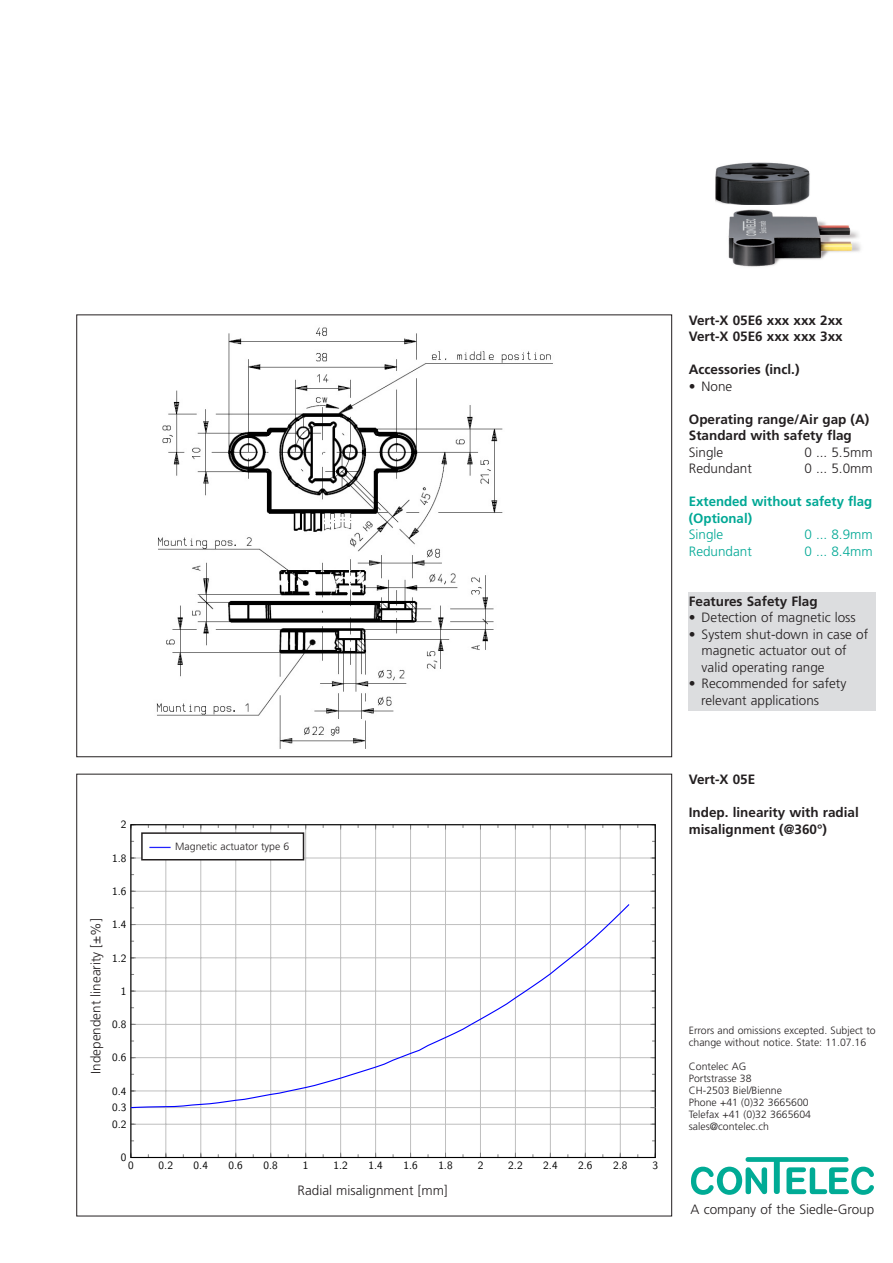
<style>
.page{position:relative;width:893px;height:1263px;background:#fff}
.page>*{position:absolute;margin:0;border:0;box-sizing:border-box;transform-origin:0 0}
.t1{font:300 13.5px/16.5px "Frutiger LT";color:#231f20}
.t2{font:700 13.5px/16.5px "Frutiger LT";color:#231f20}
.t3{font:700 13.5px "Frutiger LT";color:#00a895}
.t4{font:300 13.5px "Frutiger LT";color:#00a895}
.t5{font:11.25px "LM Sans 10";color:#000}
.t6{font:300 10.5px/12px "Frutiger LT";color:#231f20}
</style>
<div class="page">
<svg style="left:691px;top:1157px;width:183px;height:38px"></svg>
<img style="left:716px;top:162px;width:94px;height:43px">
<img style="left:728px;top:209px;width:133px;height:58px">
<img style="left:156px;top:327px;width:397px;height:422px">
<div style="left:689px;top:592px;width:187px;height:119px;background:#dcdddf"></div>
<hr style="left:166px;top:825px;width:1px;height:332px;background:#bfbfbf">
<hr style="left:201px;top:825px;width:1px;height:332px;background:#bfbfbf">
<hr style="left:235px;top:825px;width:1px;height:332px;background:#bfbfbf">
<hr style="left:270px;top:825px;width:1px;height:332px;background:#bfbfbf">
<hr style="left:305px;top:825px;width:1px;height:332px;background:#bfbfbf">
<hr style="left:340px;top:825px;width:1px;height:332px;background:#bfbfbf">
<hr style="left:375px;top:825px;width:1px;height:332px;background:#bfbfbf">
<hr style="left:410px;top:825px;width:1px;height:332px;background:#bfbfbf">
<hr style="left:445px;top:825px;width:1px;height:332px;background:#bfbfbf">
<hr style="left:480px;top:825px;width:1px;height:332px;background:#bfbfbf">
<hr style="left:515px;top:825px;width:1px;height:332px;background:#bfbfbf">
<hr style="left:550px;top:825px;width:1px;height:332px;background:#bfbfbf">
<hr style="left:585px;top:825px;width:1px;height:332px;background:#bfbfbf">
<hr style="left:620px;top:825px;width:1px;height:332px;background:#bfbfbf">
<hr style="left:131px;top:1124px;width:524px;height:1px;background:#bfbfbf">
<hr style="left:131px;top:1091px;width:524px;height:1px;background:#bfbfbf">
<hr style="left:131px;top:1057px;width:524px;height:1px;background:#bfbfbf">
<hr style="left:131px;top:1024px;width:524px;height:1px;background:#bfbfbf">
<hr style="left:131px;top:991px;width:524px;height:1px;background:#bfbfbf">
<hr style="left:131px;top:957px;width:524px;height:1px;background:#bfbfbf">
<hr style="left:131px;top:924px;width:524px;height:1px;background:#bfbfbf">
<hr style="left:131px;top:891px;width:524px;height:1px;background:#bfbfbf">
<hr style="left:131px;top:858px;width:524px;height:1px;background:#bfbfbf">
<hr style="left:131px;top:1107px;width:524px;height:1px;background:#bfbfbf">
<svg style="left:131px;top:903px;width:500px;height:206px"></svg>
<div style="left:142px;top:833px;width:161px;height:27px;background:#fff"></div>
<div style="left:141px;top:832px;width:163px;height:28px;border:2px solid #231f20"></div>
<img style="left:149px;top:846px;width:22px;height:3px">
<p class="t5" style="left:121px;top:815px;width:7px">2</p>
<p class="t5" style="left:112px;top:849px;width:16px">1.8</p>
<p class="t6" style="left:175px;top:841px;width:116px">Magnetic actuator type 6</p>
<p class="t5" style="left:112px;top:882px;width:16px">1.6</p>
<p class="t1" style="left:88px;top:1073px;width:157px;rotate:-90deg">Independent linearity [±%]</p>
<p class="t5" style="left:112px;top:915px;width:16px">1.4</p>
<p class="t5" style="left:112px;top:948px;width:16px">1.2</p>
<p class="t5" style="left:121px;top:982px;width:7px">1</p>
<p class="t5" style="left:112px;top:1015px;width:16px">0.8</p>
<p class="t5" style="left:112px;top:1048px;width:16px">0.6</p>
<p class="t5" style="left:112px;top:1082px;width:16px">0.4</p>
<p class="t5" style="left:112px;top:1098px;width:16px">0.3</p>
<p class="t5" style="left:112px;top:1115px;width:16px">0.2</p>
<p class="t5" style="left:121px;top:1148px;width:7px">0</p>
<p class="t5" style="left:128px;top:1156px;width:7px">0</p>
<p class="t5" style="left:159px;top:1156px;width:16px">0.2</p>
<p class="t5" style="left:194px;top:1156px;width:16px">0.4</p>
<p class="t5" style="left:229px;top:1156px;width:16px">0.6</p>
<p class="t5" style="left:264px;top:1156px;width:16px">0.8</p>
<p class="t5" style="left:303px;top:1156px;width:7px">1</p>
<p class="t5" style="left:333px;top:1156px;width:16px">1.2</p>
<p class="t5" style="left:368px;top:1156px;width:16px">1.4</p>
<p class="t5" style="left:403px;top:1156px;width:16px">1.6</p>
<p class="t5" style="left:438px;top:1156px;width:16px">1.8</p>
<p class="t5" style="left:478px;top:1156px;width:7px">2</p>
<p class="t5" style="left:508px;top:1156px;width:16px">2.2</p>
<p class="t5" style="left:543px;top:1156px;width:16px">2.4</p>
<p class="t5" style="left:578px;top:1156px;width:16px">2.6</p>
<p class="t5" style="left:613px;top:1156px;width:16px">2.8</p>
<p class="t5" style="left:652px;top:1156px;width:7px">3</p>
<p class="t1" style="left:298px;top:1182px;width:152px">Radial misalignment [mm]</p>
<p class="t2" style="left:689px;top:312px;width:155px">Vert-X 05E6 xxx xxx 2xx</p>
<p class="t2" style="left:689px;top:328px;width:155px">Vert-X 05E6 xxx xxx 3xx</p>
<p class="t2" style="left:689px;top:361px;width:112px">Accessories (incl.)</p>
<p class="t1" style="left:689px;top:378px;width:45px">• None</p>
<p class="t2" style="left:689px;top:411px;width:182px">Operating range/Air gap (A)</p>
<p class="t2" style="left:689px;top:427px;width:164px">Standard with safety flag</p>
<p class="t1" style="left:689px;top:444px;width:36px">Single</p>
<p class="t1" style="left:804px;top:444px;width:70px">0 ... 5.5mm</p>
<p class="t1" style="left:689px;top:461px;width:65px">Redundant</p>
<p class="t1" style="left:804px;top:461px;width:70px">0 ... 5.0mm</p>
<p class="t3" style="left:689px;top:494px;width:185px">Extended without safety flag</p>
<p class="t3" style="left:689px;top:510px;width:65px">(Optional)</p>
<p class="t4" style="left:689px;top:527px;width:36px">Single</p>
<p class="t4" style="left:804px;top:527px;width:70px">0 ... 8.9mm</p>
<p class="t4" style="left:689px;top:543px;width:65px">Redundant</p>
<p class="t4" style="left:804px;top:543px;width:70px">0 ... 8.4mm</p>
<p class="t2" style="left:689px;top:593px;width:130px">Features Safety Flag</p>
<p class="t1" style="left:689px;top:610px;width:168px">• Detection of magnetic loss</p>
<p class="t1" style="left:702px;top:626px;width:168px;text-indent:-13px">• System shut-down in case of magnetic actuator out of valid operating range</p>
<p class="t1" style="left:689px;top:676px;width:159px">• Recommended for safety</p>
<p class="t1" style="left:701px;top:692px;width:119px">relevant applications</p>
<p class="t2" style="left:689px;top:771px;width:68px">Vert-X 05E</p>
<p class="t2" style="left:689px;top:804px;width:171px">Indep. linearity with radial misalignment (@360°)</p>
<p class="t6" style="left:689px;top:1025px;width:188px">Errors and omissions excepted. Subject to change without notice. State: 11.07.16</p>
<p class="t6" style="left:689px;top:1060px;width:59px">Contelec AG</p>
<p class="t6" style="left:689px;top:1072px;width:64px">Portstrasse 38</p>
<p class="t6" style="left:689px;top:1084px;width:95px">CH-2503 Biel/Bienne</p>
<p class="t6" style="left:689px;top:1096px;width:121px">Phone +41 (0)32 3665600</p>
<p class="t6" style="left:689px;top:1108px;width:124px">Telefax +41 (0)32 3665604</p>
<p class="t6" style="left:689px;top:1120px;width:82px">sales@contelec.ch</p>
<p class="t1" style="left:691px;top:1201px;width:185px">A company of the Siedle-Group</p>
</div>
